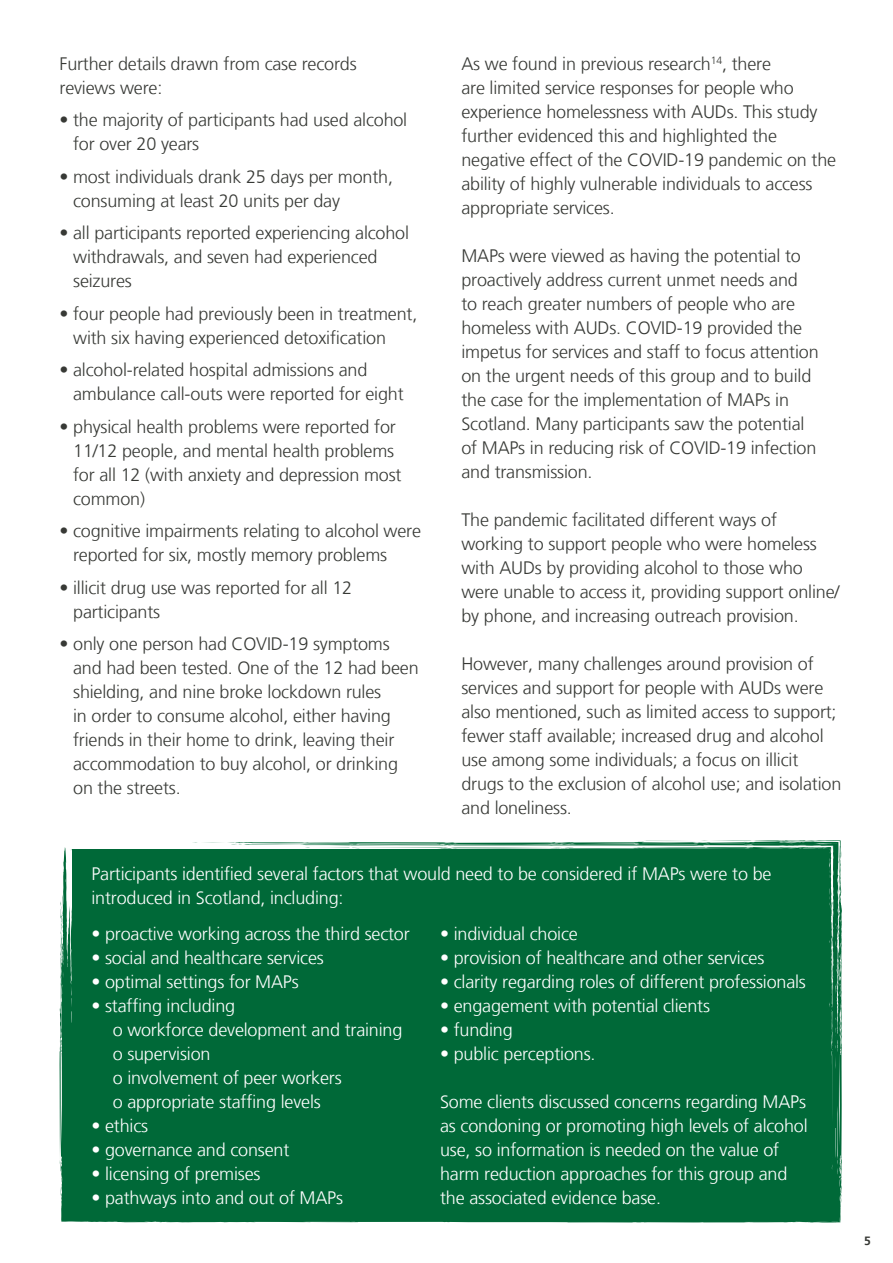
<style>
.page{position:relative;width:893px;height:1263px;background:#fff}
.page>*{position:absolute;margin:0;border:0;box-sizing:border-box;transform-origin:0 0}
._4_Body_Text{font:300 18px/24px "Frutiger LT";letter-spacing:-.01em;color:#373935}
._4_Body_Text-2{font:300 18px/24px "Frutiger LT";letter-spacing:-.01em;color:#fff}
.t1{font:700 12px "Frutiger LT";color:#373935}
</style>
<div class="page">
<svg style="left:61px;top:840px;width:781px;height:383px;fill:#006938"></svg>
<svg style="left:174px;top:842px;width:400px;height:7px"></svg>
<svg style="left:643px;top:840px;width:66px;height:6px"></svg>
<svg style="left:754px;top:841px;width:79px;height:25px"></svg>
<svg style="left:839px;top:850px;width:3px;height:13px"></svg>
<svg style="left:831px;top:892px;width:11px;height:315px;background:#2f845c"></svg>
<svg style="left:59px;top:900px;width:4px;height:296px"></svg>
<div style="left:72px;top:849px;width:756px;height:364px;background:#006938"></div>
<p class="_4_Body_Text" style="left:60px;top:52px;width:299px">Further details drawn from case records reviews were:</p>
<p class="_4_Body_Text" style="left:73px;top:108px;width:336px;text-indent:-14px">• the majority of participants had used alcohol for over 20 years</p>
<p class="_4_Body_Text" style="left:73px;top:165px;width:321px;text-indent:-14px">• most individuals drank 25 days per month, consuming at least 20 units per day</p>
<p class="_4_Body_Text" style="left:73px;top:221px;width:337px;text-indent:-14px">• all participants reported experiencing alcohol withdrawals, and seven had experienced seizures</p>
<p class="_4_Body_Text" style="left:73px;top:302px;width:346px;text-indent:-14px">• four people had previously been in treatment, with six having experienced detoxification</p>
<p class="_4_Body_Text" style="left:73px;top:358px;width:332px;text-indent:-14px">• alcohol-related hospital admissions and ambulance call-outs were reported for eight</p>
<p class="_4_Body_Text" style="left:73px;top:415px;width:330px;text-indent:-14px">• physical health problems were reported for 11/12 people, and mental health problems for all 12 (with anxiety and depression most common)</p>
<p class="_4_Body_Text" style="left:73px;top:519px;width:349px;text-indent:-14px">• cognitive impairments relating to alcohol were reported for six, mostly memory problems</p>
<p class="_4_Body_Text" style="left:73px;top:576px;width:281px;text-indent:-14px">• illicit drug use was reported for all 12 participants</p>
<p class="_4_Body_Text" style="left:73px;top:632px;width:347px;text-indent:-14px">• only one person had COVID-19 symptoms and had been tested. One of the 12 had been shielding, and nine broke lockdown rules<br>in order to consume alcohol, either having friends in their home to drink, leaving their accommodation to buy alcohol, or drinking on the streets.</p>
<p class="_4_Body_Text" style="left:461px;top:52px;width:376px">As we found in previous research<sup>14</sup>, there<br>are limited service responses for people who experience homelessness with AUDs. This study further evidenced this and highlighted the negative effect of the COVID-19 pandemic on the ability of highly vulnerable individuals to access appropriate services.</p>
<p class="_4_Body_Text" style="left:461px;top:244px;width:359px">MAPs were viewed as having the potential to proactively address current unmet needs and<br>to reach greater numbers of people who are homeless with AUDs. COVID-19 provided the impetus for services and staff to focus attention on the urgent needs of this group and to build the case for the implementation of MAPs in Scotland. Many participants saw the potential of MAPs in reducing risk of COVID-19 infection and transmission.</p>
<p class="_4_Body_Text" style="left:461px;top:508px;width:380px">The pandemic facilitated different ways of working to support people who were homeless with AUDs by providing alcohol to those who were unable to access it, providing support online/ by phone, and increasing outreach provision.</p>
<p class="_4_Body_Text" style="left:461px;top:652px;width:381px">However, many challenges around provision of services and support for people with AUDs were also mentioned, such as limited access to support; fewer staff available; increased drug and alcohol use among some individuals; a focus on illicit drugs to the exclusion of alcohol use; and isolation and loneliness.</p>
<p class="_4_Body_Text-2" style="left:91px;top:861px;width:682px">Participants identified several factors that would need to be considered if MAPs were to be introduced in Scotland, including:</p>
<p class="_4_Body_Text-2" style="left:91px;top:921px;width:320px">• proactive working across the third sector</p>
<p class="_4_Body_Text-2" style="left:91px;top:945px;width:234px">• social and healthcare services</p>
<p class="_4_Body_Text-2" style="left:91px;top:969px;width:209px">• optimal settings for MAPs</p>
<p class="_4_Body_Text-2" style="left:91px;top:993px;width:145px">• staffing including</p>
<p class="_4_Body_Text-2" style="left:113px;top:1017px;width:291px">o workforce development and training</p>
<p class="_4_Body_Text-2" style="left:113px;top:1041px;width:99px">o supervision</p>
<p class="_4_Body_Text-2" style="left:113px;top:1065px;width:230px">o involvement of peer workers</p>
<p class="_4_Body_Text-2" style="left:113px;top:1089px;width:210px">o appropriate staffing levels</p>
<p class="_4_Body_Text-2" style="left:91px;top:1113px;width:58px">• ethics</p>
<p class="_4_Body_Text-2" style="left:91px;top:1137px;width:199px">• governance and consent</p>
<p class="_4_Body_Text-2" style="left:91px;top:1161px;width:171px">• licensing of premises</p>
<p class="_4_Body_Text-2" style="left:91px;top:1185px;width:253px">• pathways into and out of MAPs</p>
<p class="_4_Body_Text-2" style="left:440px;top:921px;width:139px">• individual choice</p>
<p class="_4_Body_Text-2" style="left:440px;top:945px;width:326px">• provision of healthcare and other services</p>
<p class="_4_Body_Text-2" style="left:440px;top:969px;width:367px">• clarity regarding roles of different professionals</p>
<p class="_4_Body_Text-2" style="left:440px;top:993px;width:271px">• engagement with potential clients</p>
<p class="_4_Body_Text-2" style="left:440px;top:1017px;width:74px">• funding</p>
<p class="_4_Body_Text-2" style="left:440px;top:1041px;width:157px">• public perceptions.</p>
<p class="_4_Body_Text-2" style="left:440px;top:1089px;width:369px">Some clients discussed concerns regarding MAPs as condoning or promoting high levels of alcohol use, so information is needed on the value of harm reduction approaches for this group and the associated evidence base.</p>
<p class="t1" style="left:864px;top:1234px;width:8px">5</p>
</div>
